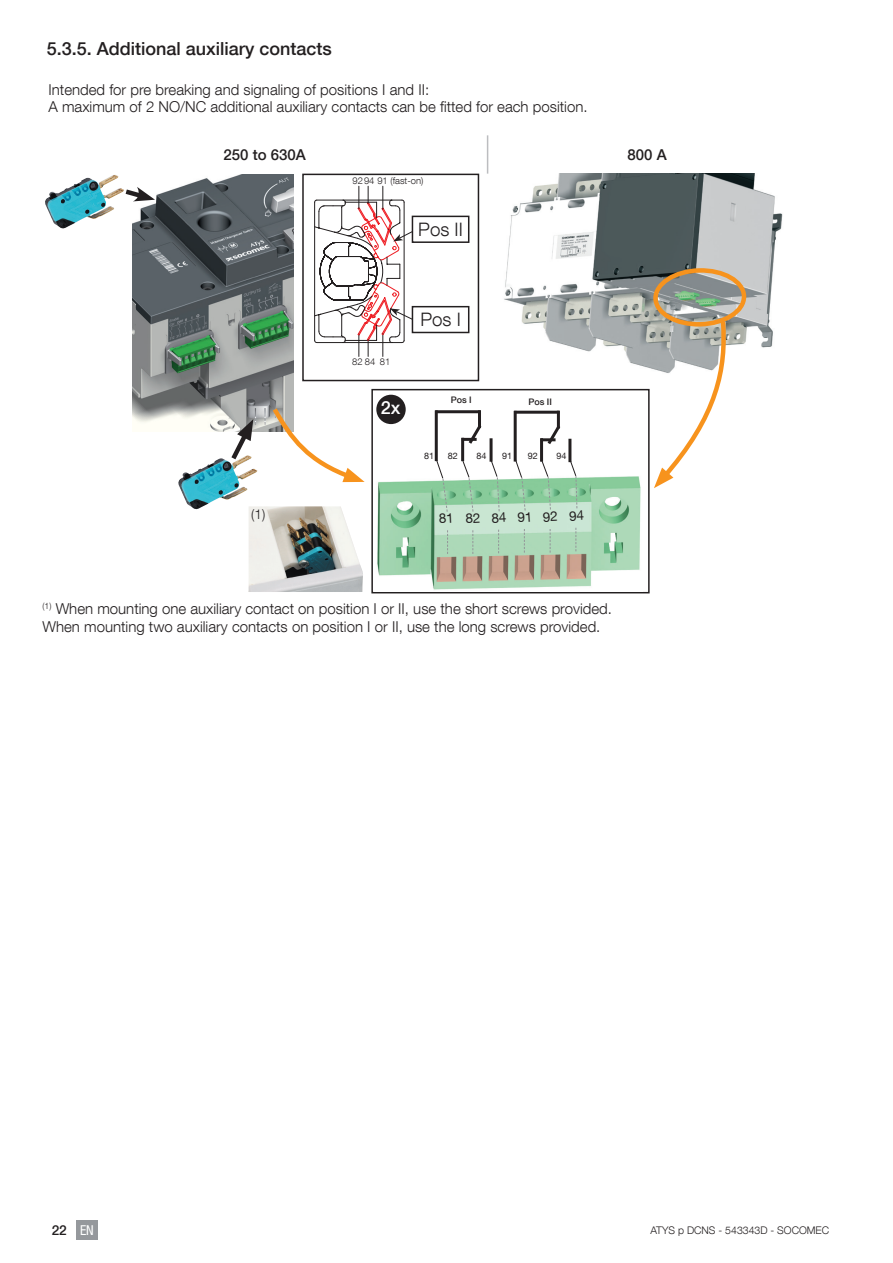
<style>
.page{position:relative;width:893px;height:1263px;background:#fff}
.page>*{position:absolute;margin:0;border:0;box-sizing:border-box;transform-origin:0 0}
.t1{font:300 18.6px "Helvetica Neue LT Com";color:#231f20}
.t2{font:500 18px "Helvetica Neue LT Com";color:#231f20}
.t3{font:500 18px "Helvetica Neue LT Com";color:#fff}
.t4{font:300 15px/17.1px "Helvetica Neue LT Com";color:#231f20}
.t5{font:500 15px "Helvetica Neue LT Com";color:#231f20}
.t6{font:500 13.65px "Helvetica Neue LT Com";color:#231f20}
.t7{font:13.5px "Helvetica Neue LT Com";color:#231f20}
.t8{font:300 13.5px "Helvetica Neue LT Com";color:#231f20}
.t9{font:300 10.5px "Helvetica Neue LT Com";color:#231f20}
.t10{font:300 9.45px "Helvetica Neue LT Com";color:#231f20}
.t11{font:9px "Helvetica Neue LT Com";letter-spacing:-.005em;color:#231f20}
.t12{font:500 9px "Helvetica Neue LT Com";letter-spacing:-.005em;color:#231f20}
.s1{font-weight:400;font-stretch:condensed;color:#fff}
</style>
<div class="page">
<div style="left:76px;top:1220px;width:22px;height:19px;background:#95989c"></div>
<hr style="left:487px;top:135px;width:1px;height:39px;background:#bcbdc0">
<div style="left:302px;top:174px;width:177px;height:207px;border:2px solid #231f20"></div>
<div style="left:412px;top:216px;width:57px;height:27px;border:2px solid #231f20"></div>
<div style="left:412px;top:306px;width:57px;height:27px;border:2px solid #231f20"></div>
<svg style="left:314px;top:186px;width:100px;height:171px"></svg>
<img style="left:132px;top:175px;width:161px;height:257px">
<svg style="left:227px;top:419px;width:27px;height:36px"></svg>
<svg style="left:125px;top:186px;width:30px;height:16px"></svg>
<img style="left:178px;top:455px;width:80px;height:54px">
<img style="left:45px;top:175px;width:79px;height:54px">
<img style="left:504px;top:174px;width:279px;height:195px">
<div style="left:371px;top:389px;width:279px;height:204px;background:#fff;border:2px solid #231f20"></div>
<img style="left:375px;top:476px;width:267px;height:115px">
<svg style="left:435px;top:461px;width:13px;height:52px"></svg>
<svg style="left:462px;top:460px;width:12px;height:52px"></svg>
<svg style="left:490px;top:462px;width:10px;height:50px"></svg>
<svg style="left:514px;top:462px;width:12px;height:49px"></svg>
<svg style="left:541px;top:459px;width:10px;height:51px"></svg>
<svg style="left:569px;top:457px;width:9px;height:52px"></svg>
<svg style="left:447px;top:530px;width:1px;height:24px"></svg>
<svg style="left:472px;top:530px;width:1px;height:24px"></svg>
<svg style="left:498px;top:530px;width:1px;height:23px"></svg>
<svg style="left:524px;top:529px;width:1px;height:24px"></svg>
<svg style="left:550px;top:529px;width:1px;height:24px"></svg>
<svg style="left:575px;top:528px;width:1px;height:23px"></svg>
<hr style="left:478px;top:410px;width:3px;height:18px;background:#231f20">
<svg style="left:466px;top:426px;width:16px;height:18px"></svg>
<hr style="left:461px;top:438px;width:3px;height:23px;background:#231f20">
<hr style="left:490px;top:438px;width:3px;height:24px;background:#231f20">
<hr style="left:462px;top:438px;width:15px;height:3px;background:#231f20">
<hr style="left:435px;top:410px;width:46px;height:3px;background:#231f20">
<hr style="left:435px;top:410px;width:3px;height:51px;background:#231f20">
<hr style="left:557px;top:411px;width:3px;height:17px;background:#231f20">
<svg style="left:545px;top:422px;width:16px;height:22px"></svg>
<hr style="left:540px;top:438px;width:3px;height:24px;background:#231f20">
<hr style="left:568px;top:439px;width:3px;height:23px;background:#231f20">
<hr style="left:541px;top:438px;width:15px;height:3px;background:#231f20">
<hr style="left:514px;top:411px;width:45px;height:3px;background:#231f20">
<hr style="left:514px;top:411px;width:3px;height:51px;background:#231f20">
<div style="left:376px;top:395px;width:30px;height:29px;background:#231f20;border-radius:50%"></div>
<svg style="left:651px;top:267px;width:93px;height:221px"></svg>
<svg style="left:269px;top:403px;width:96px;height:80px"></svg>
<img style="left:249px;top:506px;width:114px;height:86px">
<p class="t2" style="left:47px;top:38px;width:287px">5.3.5. Additional auxiliary contacts</p>
<p class="t4" style="left:49px;top:81px;width:540px">Intended for pre breaking and signaling of positions I and II:<br>A maximum of 2 NO/NC additional auxiliary contacts can be fitted for each position.</p>
<p class="t5" style="left:224px;top:145px;width:84px">250 to 630A</p>
<p class="t5" style="left:627px;top:145px;width:41px">800 A</p>
<p class="t10" style="left:353px;top:175px;width:72px">9294 91 (fast-on)</p>
<p class="t1" style="left:418px;top:218px;width:46px">Pos II</p>
<p class="t8" style="left:251px;top:506px;width:16px">(1)</p>
<p class="t10" style="left:352px;top:356px;width:25px">82 84</p>
<p class="t10" style="left:380px;top:356px;width:12px">81</p>
<p class="t3" style="left:381px;top:397px;width:21px">2x</p>
<p class="t1" style="left:420px;top:308px;width:42px">Pos I</p>
<p class="t12" style="left:451px;top:394px;width:22px">Pos I</p>
<p class="t12" style="left:529px;top:396px;width:25px">Pos II</p>
<p class="t11" style="left:424px;top:450px;width:11px">81</p>
<p class="t11" style="left:448px;top:450px;width:11px">82</p>
<p class="t11" style="left:477px;top:450px;width:11px">84</p>
<p class="t11" style="left:502px;top:450px;width:11px">91</p>
<p class="t11" style="left:528px;top:450px;width:11px">92</p>
<p class="t11" style="left:556px;top:450px;width:11px">94</p>
<p class="t7" style="left:439px;top:513px;width:147px;rotate:-3deg">81 82 84 91 92 94</p>
<p class="t4" style="left:43px;top:599px;width:571px;line-height:18px"><sup>(1)</sup> When mounting one auxiliary contact on position I or II, use the short screws provided.<br>When mounting two auxiliary contacts on position I or II, use the long screws provided.</p>
<p class="t6" style="left:52px;top:1221px;width:44px">22 <span class="s1">EN</span></p>
<p class="t9" style="left:650px;top:1223px;width:180px">ATYS p DCNS - 543343D - SOCOMEC</p>
</div>
